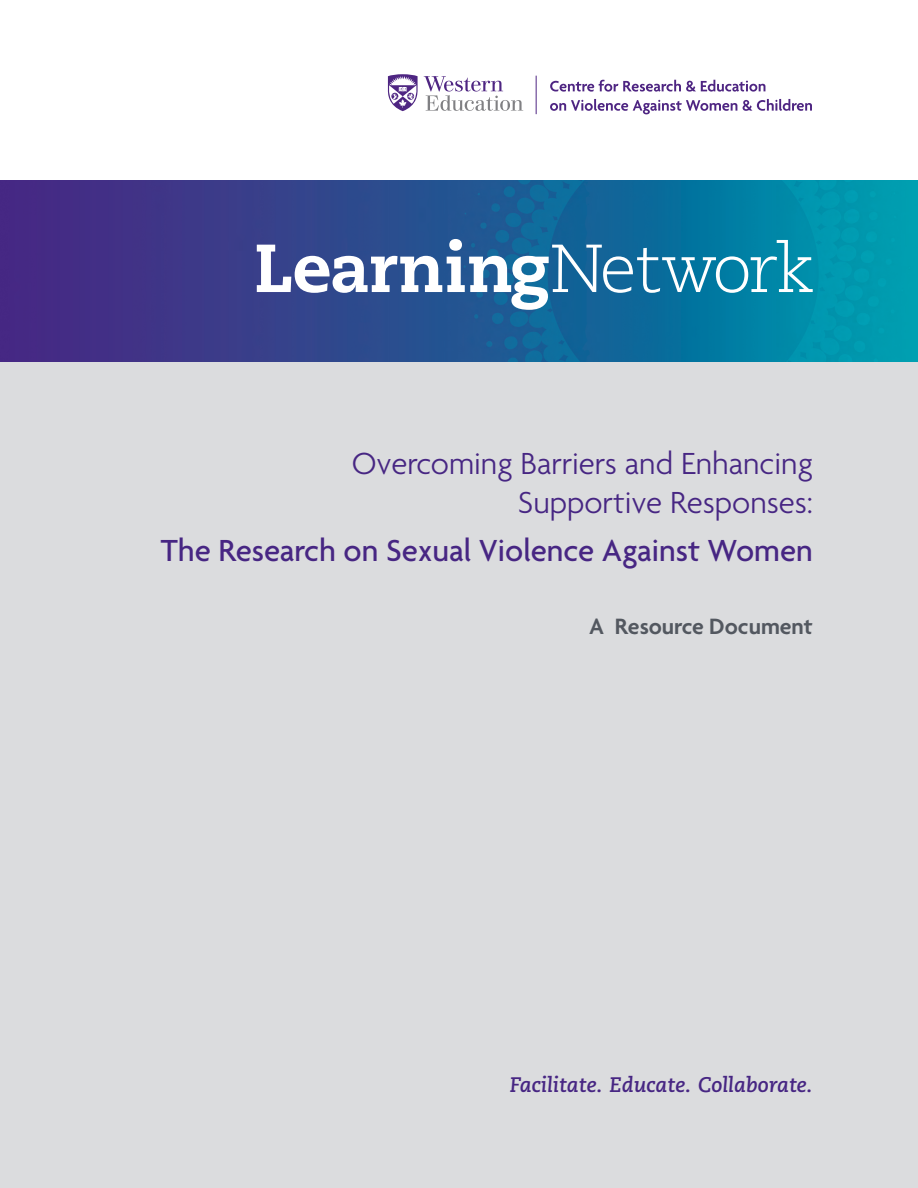
<style>
.page{position:relative;width:918px;height:1188px;background:#fff}
.page>*{position:absolute;margin:0;border:0;box-sizing:border-box;transform-origin:0 0}
.t1{font:800 67.65px "Caecilia LT Std";color:#fff}
.t2{font:300 33px/39.6px "Agenda";color:#472683;text-align:right}
.t3{font:500 33px "Agenda";color:#472683}
.t4{font:600 24px "Agenda";color:#535860}
.t5{font:italic 700 21px "Caecilia LT Std";color:#472683}
.s1{font-weight:300}
</style>
<div class="page">
<div style="left:0;top:346px;width:918px;height:842px;background:#dbdcde"></div>
<img style="left:0;top:180px;width:918px;height:182px">
<svg style="left:388px;top:74px;width:30px;height:37px"></svg>
<svg style="left:424px;top:76px;width:99px;height:35px"></svg>
<hr style="left:536px;top:76px;width:1px;height:38px;background:#4e2582">
<svg style="left:550px;top:80px;width:215px;height:12px"></svg>
<svg style="left:550px;top:99px;width:187px;height:15px"></svg>
<svg style="left:743px;top:99px;width:69px;height:12px"></svg>
<h1 class="t1" style="left:254px;top:240px;width:563px">Learning<span class="s1">Network</span></h1>
<p class="t2" style="left:352px;top:443px;width:463px">Overcoming Barriers and Enhancing<br>Supportive Responses:</p>
<p class="t3" style="left:161px;top:530px;width:654px">The Research on Sexual Violence Against Women</p>
<p class="t4" style="left:589px;top:611px;width:225px">A Resource Document</p>
<p class="t5" style="left:510px;top:1076px;width:305px">Facilitate. Educate. Collaborate.</p>
</div>
